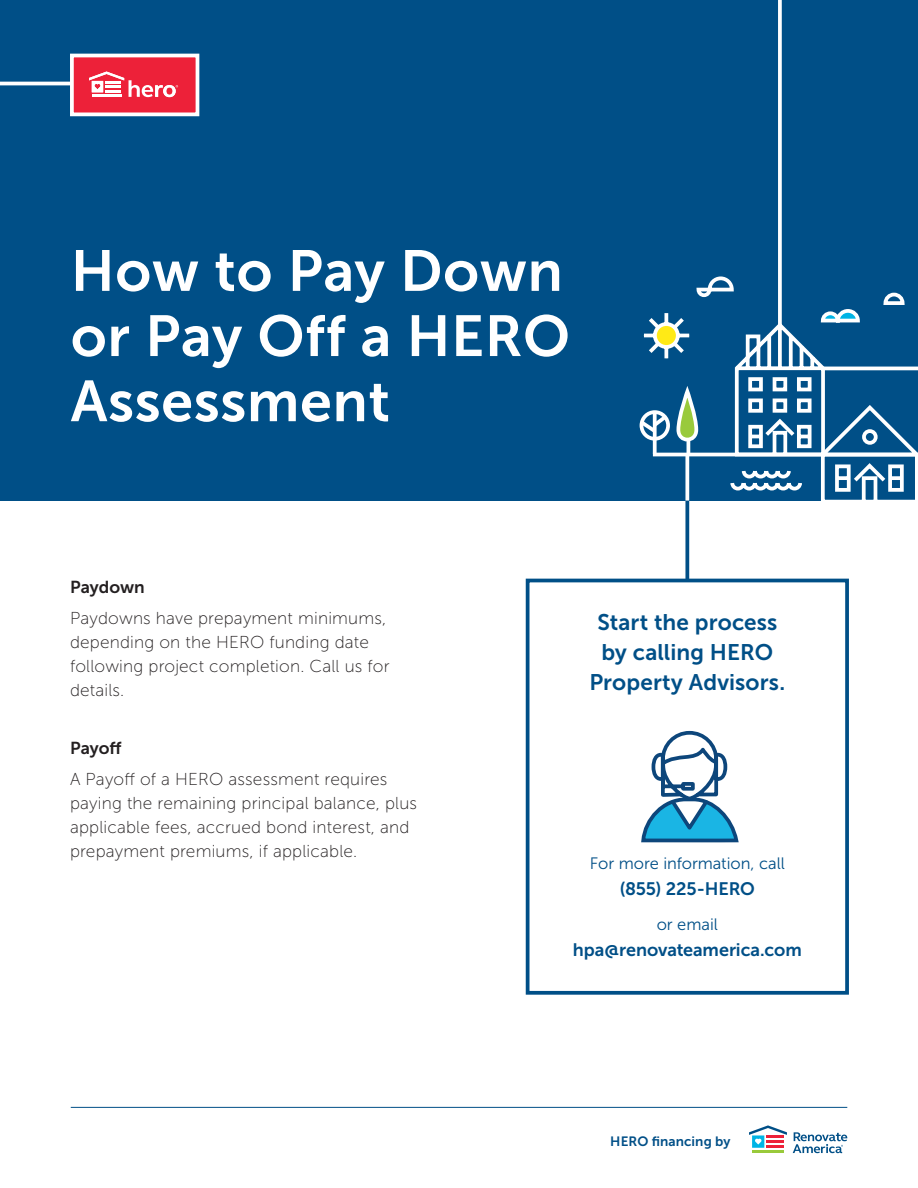
<style>
.page{position:relative;width:918px;height:1188px;background:#fff}
.page>*{position:absolute;margin:0;border:0;box-sizing:border-box;transform-origin:0 0}
.t1{font:57.6px/65.1px "Museo Sans 700";letter-spacing:.01em;color:#fff}
.t2{font:22.5px/30px "Museo Sans 700";letter-spacing:.005em;color:#004f87;text-align:center}
.t3{font:18px "Museo Sans 700";letter-spacing:-.005em;color:#004f87}
.t4{font:17.25px/24px "Museo Sans 100";letter-spacing:.01em;color:#231f20}
.t5{font:17.25px "Museo Sans 700";color:#231f20}
.t6{font:16.5px "Museo Sans 300";color:#004f87}
.t7{font:13.5px "Museo Sans 700";letter-spacing:.005em;color:#004f87}
</style>
<div class="page">
<div style="left:526px;top:579px;width:323px;height:416px;border:4px solid #004f87"></div>
<div style="left:0;top:0;width:918px;height:501px;background:#004f87"></div>
<div style="left:70px;top:54px;width:129px;height:62px;background:#ed2139;border:4px solid #fff"></div>
<svg style="left:89px;top:72px;width:89px;height:25px"></svg>
<hr style="left:0;top:82px;width:71px;height:3px;background:#fff">
<svg style="left:685px;top:505px;width:4px;height:76px"></svg>
<svg style="left:778px;top:0;width:4px;height:275px"></svg>
<svg style="left:639px;top:275px;width:279px;height:230px"></svg>
<hr style="left:71px;top:1107px;width:776px;height:1px;background:#004f87">
<hr style="left:752px;top:1150px;width:32px;height:3px;background:#99ca3b">
<svg style="left:749px;top:1125px;width:38px;height:23px"></svg>
<svg style="left:793px;top:1132px;width:54px;height:21px"></svg>
<svg style="left:641px;top:730px;width:98px;height:113px"></svg>
<h1 class="t1" style="left:71px;top:238px;width:501px">How to Pay Down or Pay Off a HERO<br>Assessment</h1>
<p class="t5" style="left:70px;top:577px;width:76px">Paydown</p>
<p class="t4" style="left:70px;top:606px;width:321px">Paydowns have prepayment minimums, depending on the HERO funding date following project completion. Call us for details.</p>
<h2 class="t2" style="left:589px;top:607px;width:197px">Start the process by calling HERO<br>Property Advisors.</h2>
<p class="t5" style="left:70px;top:738px;width:53px">Payoff</p>
<p class="t4" style="left:70px;top:767px;width:349px">A Payoff of a HERO assessment requires paying the remaining principal balance, plus applicable fees, accrued bond interest, and prepayment premiums, if applicable.</p>
<p class="t6" style="left:590px;top:854px;width:196px">For more information, call</p>
<p class="t3" style="left:620px;top:879px;width:137px">(855) 225-HERO</p>
<p class="t6" style="left:657px;top:915px;width:63px">or email</p>
<p class="t3" style="left:573px;top:940px;width:230px">hpa@renovateamerica.com</p>
<p class="t7" style="left:610px;top:1134px;width:122px">HERO financing by</p>
</div>
